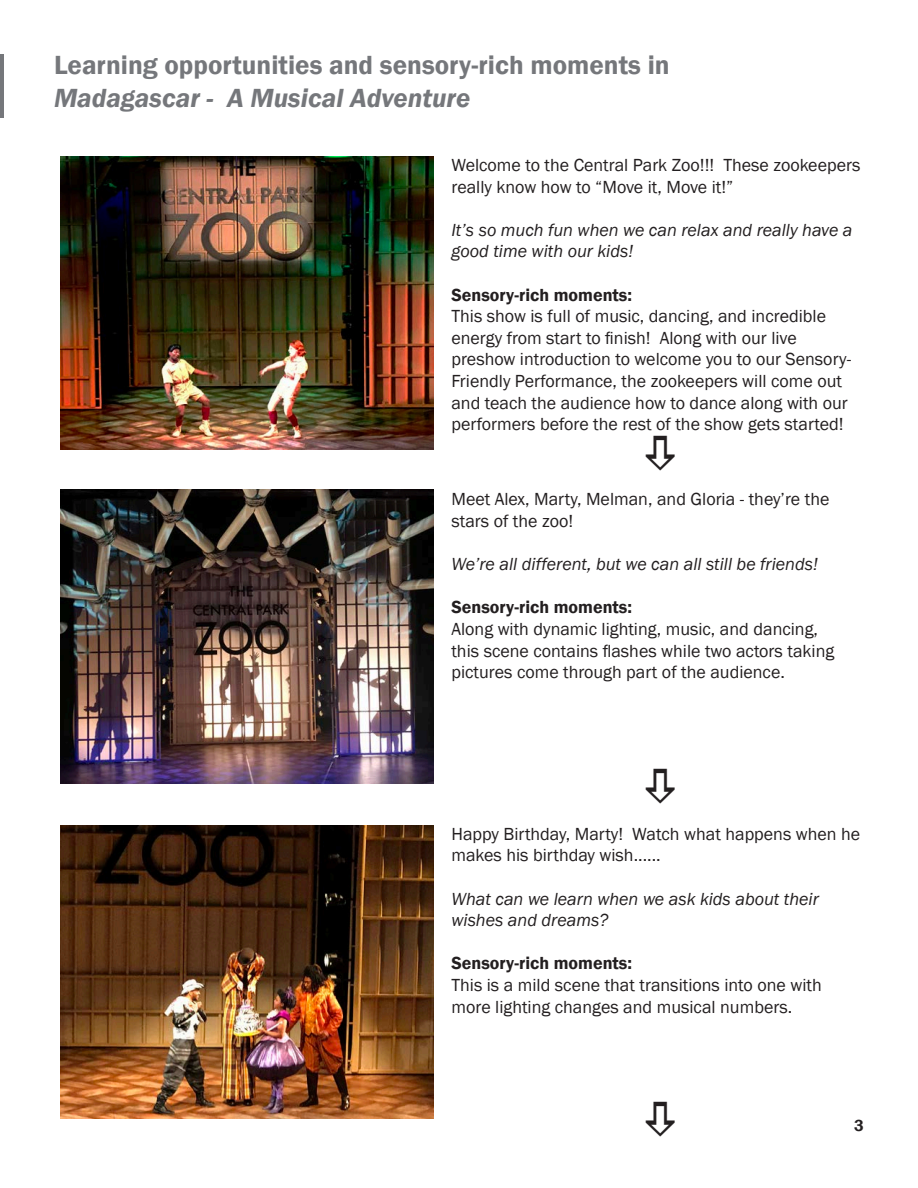
<style>
.page{position:relative;width:918px;height:1188px;background:#fff}
.page>*{position:absolute;margin:0;border:0;box-sizing:border-box;transform-origin:0 0}
.t1{font:600 27px "Franklin Gothic";color:#75777b}
.t2{font:italic 600 27px "Franklin Gothic";color:#75777b}
.t3{font:18px/21.6px "Franklin Gothic";color:#231f20}
.t4{font:italic 18px/21.6px "Franklin Gothic";color:#231f20}
.t5{font:600 18px "Franklin Gothic";color:#231f20}
.t6{font:600 16.5px "Franklin Gothic";color:#231f20}
</style>
<div class="page">
<hr style="left:0;top:54px;width:4px;height:63px;background:#75777b">
<img style="left:60px;top:156px;width:374px;height:294px">
<img style="left:60px;top:490px;width:374px;height:294px">
<img style="left:60px;top:825px;width:374px;height:294px">
<p class="t1" style="left:54px;top:49px;width:617px">Learning opportunities and sensory-rich moments in</p>
<p class="t2" style="left:54px;top:80px;width:418px">Madagascar - A Musical Adventure</p>
<p class="t3" style="left:451px;top:155px;width:411px">Welcome to the Central Park Zoo!!! These zookeepers really know how to “Move it, Move it!”</p>
<p class="t4" style="left:451px;top:219px;width:403px">It’s so much fun when we can relax and really have a good time with our kids!</p>
<p class="t5" style="left:451px;top:284px;width:182px">Sensory-rich moments:</p>
<p class="t3" style="left:451px;top:306px;width:401px">This show is full of music, dancing, and incredible energy from start to finish! Along with our live preshow introduction to welcome you to our Sensory-Friendly Performance, the zookeepers will come out and teach the audience how to dance along with our performers before the rest of the show gets started!</p>
<p class="t3" style="left:451px;top:489px;width:380px">Meet Alex, Marty, Melman, and Gloria - they’re the stars of the zoo!</p>
<p class="t4" style="left:451px;top:554px;width:368px">We’re all different, but we can all still be friends!</p>
<p class="t5" style="left:451px;top:596px;width:182px">Sensory-rich moments:</p>
<p class="t3" style="left:451px;top:619px;width:384px">Along with dynamic lighting, music, and dancing, this scene contains flashes while two actors taking pictures come through part of the audience.</p>
<p class="t3" style="left:451px;top:823px;width:410px">Happy Birthday, Marty! Watch what happens when he makes his birthday wish......</p>
<p class="t4" style="left:451px;top:888px;width:369px">What can we learn when we ask kids about their wishes and dreams?</p>
<p class="t5" style="left:451px;top:952px;width:182px">Sensory-rich moments:</p>
<p class="t3" style="left:451px;top:975px;width:372px">This is a mild scene that transitions into one with more lighting changes and musical numbers.</p>
<p class="t6" style="left:854px;top:1115px;width:11px">3</p>
</div>
